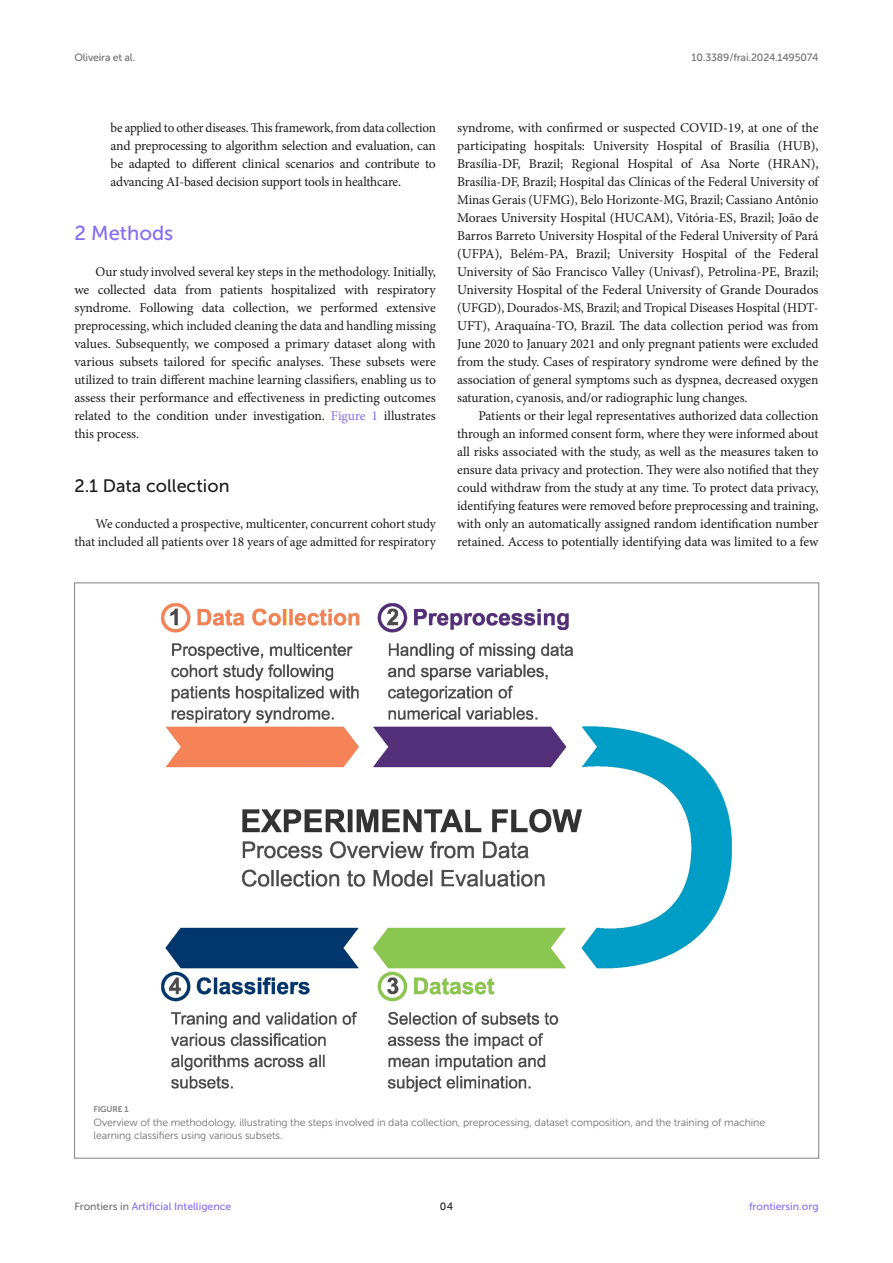
<style>
.page{position:relative;width:893px;height:1263px;background:#fff}
.page>*{position:absolute;margin:0;border:0;box-sizing:border-box;transform-origin:0 0}
.HEAD_1{font:20.25px "Museo Sans 500";color:#856df0}
.HEAD_2{font:18px "Museo Sans 500";color:#1b1c1b}
.TEXT{font:13.5px/18px "Minion Pro";letter-spacing:-.005em;color:#1b1c1b;text-align:justify}
.NL_MID{font:13.5px/18px "Minion Pro";letter-spacing:-.015em;color:#1b1c1b;text-align:justify}
.FIG_LEG{font:10.5px/13.5px "Museo Sans 300";letter-spacing:-.01em;color:#706f70}
.t1{font:10.5px "Museo Sans 500";color:#856df0}
.t2{font:10.5px "Museo Sans 500";letter-spacing:-.015em;color:#706f70}
.t3{font:10.5px "Museo Sans 500";color:#1b1c1b}
.FIG_HD{font:8.25px "Museo Sans 700";letter-spacing:-.01em;color:#7e7f7f}
.s1{color:#856df0}
.s2{color:#706f70}
</style>
<div class="page">
<img style="left:161px;top:603px;width:571px;height:489px">
<p class="t2" style="left:74px;top:51px;width:62px">Oliveira et al.</p>
<p class="t2" style="left:691px;top:51px;width:128px">10.3389/frai.2024.1495074</p>
<p class="NL_MID" style="left:111px;top:119px;width:327px">be applied to other diseases. This framework, from data collection and preprocessing to algorithm selection and evaluation, can be adapted to different clinical scenarios and contribute to advancing AI-based decision support tools in healthcare.</p>
<p class="HEAD_1" style="left:74px;top:222px;width:100px">2 Methods</p>
<p class="TEXT" style="left:74px;top:263px;width:363px;text-indent:21px">Our study involved several key steps in the methodology. Initially, we collected data from patients hospitalized with respiratory syndrome. Following data collection, we performed extensive preprocessing, which included cleaning the data and handling missing values. Subsequently, we composed a primary dataset along with various subsets tailored for specific analyses. These subsets were utilized to train different machine learning classifiers, enabling us to assess their performance and effectiveness in predicting outcomes related to the condition under investigation. <span class="s1">Figure 1</span> illustrates this process.</p>
<p class="HEAD_2" style="left:74px;top:476px;width:157px">2.1 Data collection</p>
<p class="TEXT" style="left:74px;top:515px;width:363px;text-align:right">We conducted a prospective, multicenter, concurrent cohort study that included all patients over 18 years of age admitted for respiratory</p>
<p class="TEXT" style="left:457px;top:119px;width:363px">syndrome, with confirmed or suspected COVID-19, at one of the participating hospitals: University Hospital of Brasília (HUB), Brasília-DF, Brazil; Regional Hospital of Asa Norte (HRAN), Brasília-DF, Brazil; Hospital das Clínicas of the Federal University of Minas Gerais (UFMG), Belo Horizonte-MG, Brazil; Cassiano Antônio Moraes University Hospital (HUCAM), Vitória-ES, Brazil; João de Barros Barreto University Hospital of the Federal University of Pará (UFPA), Belém-PA, Brazil; University Hospital of the Federal University of São Francisco Valley (Univasf), Petrolina-PE, Brazil; University Hospital of the Federal University of Grande Dourados (UFGD), Dourados-MS, Brazil; and Tropical Diseases Hospital (HDT-UFT), Araquaína-TO, Brazil. The data collection period was from June 2020 to January 2021 and only pregnant patients were excluded from the study. Cases of respiratory syndrome were defined by the association of general symptoms such as dyspnea, decreased oxygen saturation, cyanosis, and/or radiographic lung changes.</p>
<p class="TEXT" style="left:457px;top:407px;width:363px;text-indent:21px">Patients or their legal representatives authorized data collection through an informed consent form, where they were informed about all risks associated with the study, as well as the measures taken to ensure data privacy and protection. They were also notified that they could withdraw from the study at any time. To protect data privacy, identifying features were removed before preprocessing and training, with only an automatically assigned random identification number retained. Access to potentially identifying data was limited to a few</p>
<p class="FIG_HD" style="left:94px;top:1105px;width:37px">FIGURE 1</p>
<p class="FIG_LEG" style="left:94px;top:1115px;width:673px">Overview of the methodology, illustrating the steps involved in data collection, preprocessing, dataset composition, and the training of machine learning classifiers using various subsets.</p>
<p class="t1" style="left:74px;top:1200px;width:158px"><span class="s2">Frontiers in</span> Artificial Intelligence</p>
<p class="t3" style="left:440px;top:1200px;width:15px">04</p>
<p class="t1" style="left:749px;top:1200px;width:71px">frontiersin.org</p>
</div>
